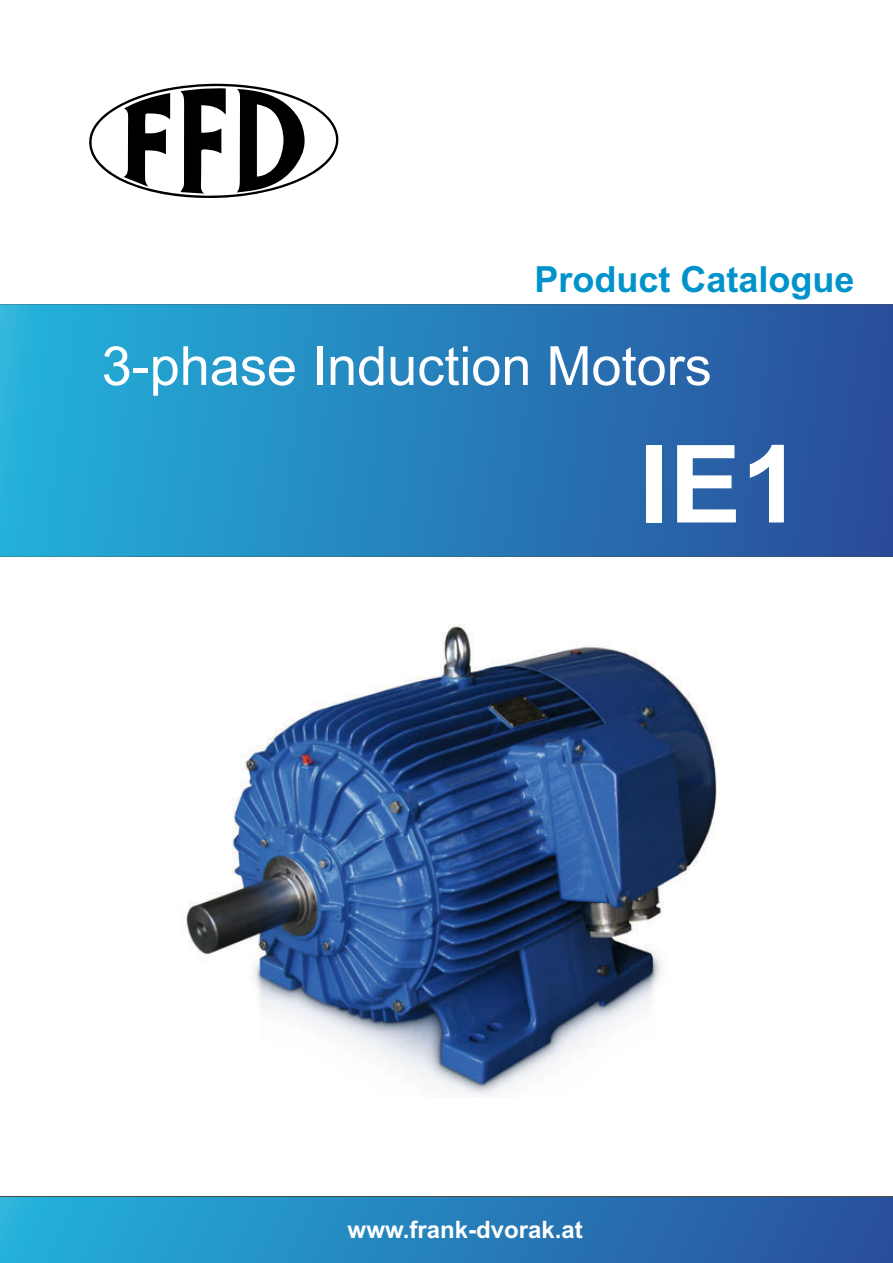
<style>
.page{position:relative;width:893px;height:1263px;background:#fff}
.page>*{position:absolute;margin:0;border:0;box-sizing:border-box;transform-origin:0 0}
.t1{font:700 108px "Arial";color:#fff}
.t2{font:54px "Arial";color:#fff}
.t3{font:700 36px "Arial";color:#0093cb}
.t4{font:700 24px "Arial";color:#fff}
</style>
<div class="page">
<div style="left:0;top:1196px;width:893px;height:67px;background:linear-gradient(to right,#23b2da,#2a4f9b)"></div>
<hr style="left:0;top:1196px;width:893px;height:1px;background:#4e4d43">
<div style="left:0;top:305px;width:893px;height:252px;background:linear-gradient(to right,#23b2db,#2a4c99)"></div>
<hr style="left:0;top:305px;width:893px;height:1px;background:#4e4d43">
<hr style="left:0;top:557px;width:893px;height:1px;background:#4e4d43">
<svg style="left:89px;top:83px;width:250px;height:115px"></svg>
<img style="left:183px;top:624px;width:534px;height:472px">
<p class="t3" style="left:534px;top:266px;width:322px">Product Catalogue</p>
<p class="t2" style="left:102px;top:346px;width:612px">3-phase Induction Motors</p>
<h1 class="t1" style="left:639px;top:444px;width:164px">IE1</h1>
<p class="t4" style="left:348px;top:1220px;width:237px">www.frank-dvorak.at</p>
</div>
